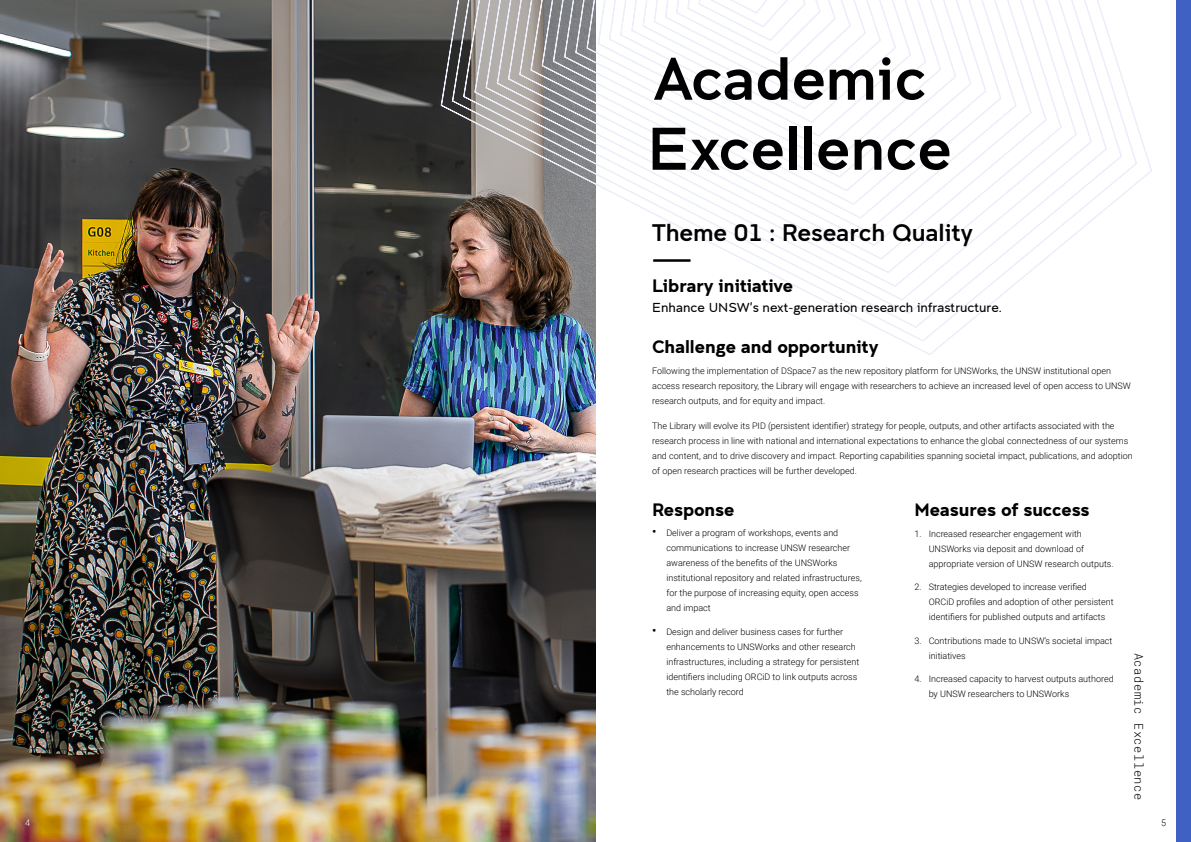
<style>
.page{position:relative;width:1191px;height:842px;background:#fff}
.page>*{position:absolute;margin:0;border:0;box-sizing:border-box;transform-origin:0 0}
.t1{font:60px/70px "Clancy";color:#000}
.t2{font:24px "Clancy";color:#000}
.t3{font:700 18px "Clancy";color:#000}
.t4{font:300 13px "Clancy";color:#000}
.t5{font:300 12px "Roboto Mono";letter-spacing:.05em;color:#000}
.t6{font:300 9px/15px "Roboto";color:#000}
.t7{font:300 9px "Roboto";color:#fff}
.s1{font-weight:400;font-size:13px}
</style>
<div class="page">
<img style="left:0;top:0;width:595px;height:842px">
<img style="left:441px;top:0;width:711px;height:355px">
<img style="left:452px;top:0;width:685px;height:342px">
<svg style="left:463px;top:0;width:659px;height:328px"></svg>
<svg style="left:474px;top:0;width:633px;height:314px"></svg>
<svg style="left:485px;top:0;width:607px;height:301px"></svg>
<svg style="left:497px;top:0;width:579px;height:287px"></svg>
<svg style="left:508px;top:0;width:553px;height:273px"></svg>
<svg style="left:519px;top:0;width:527px;height:260px"></svg>
<svg style="left:530px;top:0;width:501px;height:246px"></svg>
<svg style="left:541px;top:0;width:475px;height:232px"></svg>
<svg style="left:553px;top:0;width:448px;height:219px"></svg>
<svg style="left:564px;top:0;width:422px;height:205px"></svg>
<svg style="left:575px;top:0;width:396px;height:191px"></svg>
<svg style="left:586px;top:0;width:370px;height:178px"></svg>
<svg style="left:597px;top:0;width:344px;height:164px"></svg>
<svg style="left:609px;top:0;width:317px;height:150px"></svg>
<svg style="left:620px;top:0;width:291px;height:137px"></svg>
<div style="left:1176px;top:0;width:15px;height:842px;background:#3f61c4"></div>
<hr style="left:653px;top:259px;width:37px;height:3px;background:#000">
<h1 class="t1" style="left:647px;top:44px;width:306px">Academic<br>Excellence</h1>
<h2 class="t2" style="left:652px;top:219px;width:322px">Theme 01 : Research Quality</h2>
<h3 class="t3" style="left:652px;top:275px;width:142px">Library initiative</h3>
<h3 class="t4" style="left:652px;top:300px;width:351px">Enhance UNSW’s next-generation research infrastructure.</h3>
<h3 class="t3" style="left:652px;top:336px;width:228px">Challenge and opportunity</h3>
<p class="t6" style="left:652px;top:363px;width:480px">Following the implementation of DSpace7 as the new repository platform for UNSWorks, the UNSW institutional open access research repository, the Library will engage with researchers to achieve an increased level of open access to UNSW research outputs, and for equity and impact.</p>
<p class="t6" style="left:652px;top:418px;width:482px">The Library will evolve its PID (persistent identifier) strategy for people, outputs, and other artifacts associated with the research process in line with national and international expectations to enhance the global connectedness of our systems and content, and to drive discovery and impact. Reporting capabilities spanning societal impact, publications, and adoption of open research practices will be further developed.</p>
<h3 class="t3" style="left:652px;top:499px;width:84px">Response</h3>
<p class="t6" style="left:666px;top:525px;width:197px;text-indent:-14px"><span class="s1">•</span> Deliver a program of workshops, events and communications to increase UNSW researcher awareness of the benefits of the UNSWorks institutional repository and related infrastructures, for the purpose of increasing equity, open access and impact</p>
<p class="t6" style="left:666px;top:624px;width:194px;text-indent:-14px"><span class="s1">•</span> Design and deliver business cases for further enhancements to UNSWorks and other research infrastructures, including a strategy for persistent identifiers including ORCiD to link outputs across the scholarly record</p>
<h3 class="t3" style="left:914px;top:499px;width:177px">Measures of success</h3>
<p class="t6" style="left:928px;top:525px;width:186px;text-indent:-14px">1. Increased researcher engagement with<br>UNSWorks via deposit and download of appropriate version of UNSW research outputs.</p>
<p class="t6" style="left:928px;top:579px;width:186px;text-indent:-14px">2. Strategies developed to increase verified<br>ORCiD profiles and adoption of other persistent identifiers for published outputs and artifacts</p>
<p class="t6" style="left:928px;top:632px;width:185px;text-indent:-14px">3. Contributions made to UNSW’s societal impact initiatives</p>
<p class="t6" style="left:928px;top:671px;width:186px;text-indent:-14px">4. Increased capacity to harvest outputs authored by UNSW researchers to UNSWorks</p>
<h3 class="t5" style="left:1147px;top:653px;width:149px;rotate:90deg">Academic Excellence</h3>
<p class="t7" style="left:25px;top:817px;width:6px">4</p>
<p class="t6" style="left:1161px;top:815px;width:6px">5</p>
</div>
